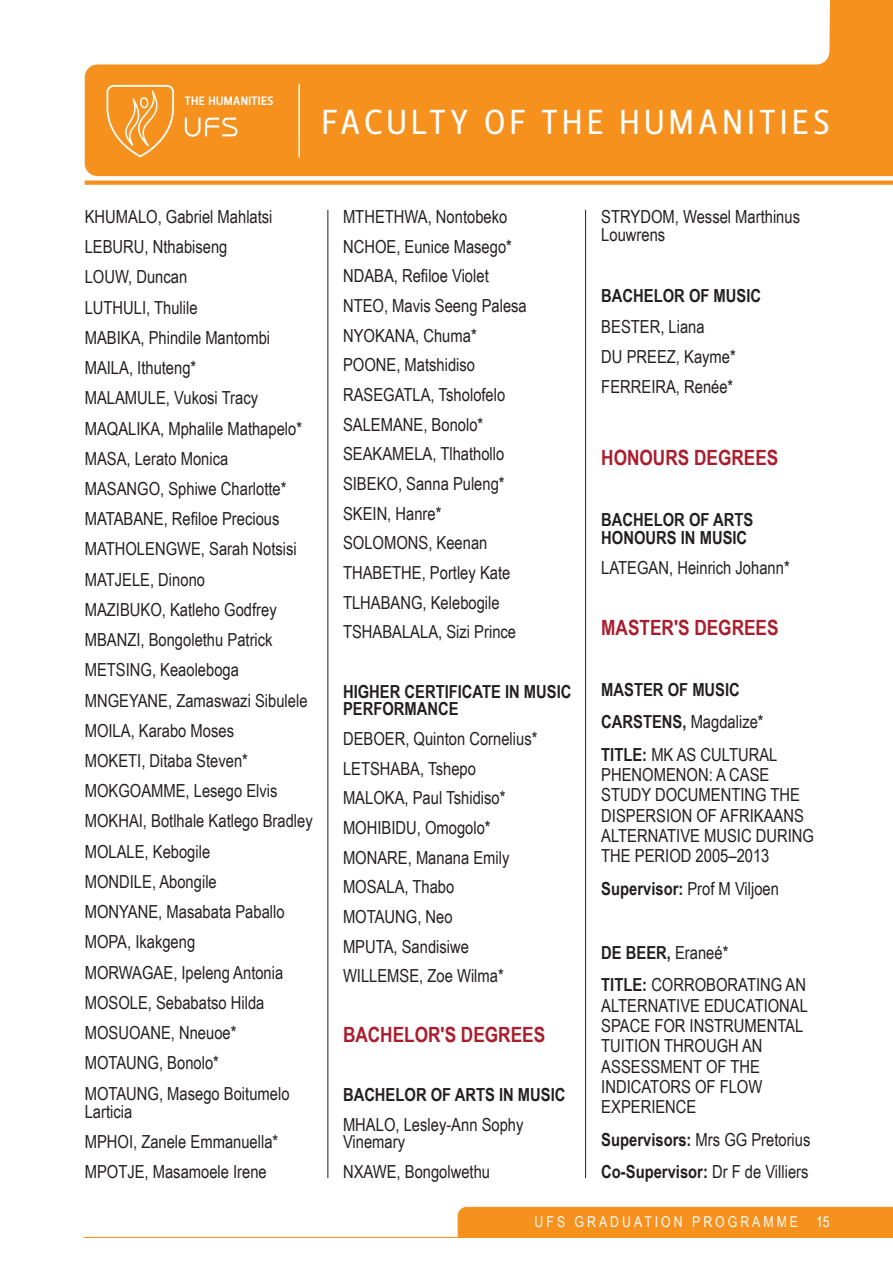
<style>
.page{position:relative;width:893px;height:1263px;background:#fff}
.page>*{position:absolute;margin:0;border:0;box-sizing:border-box;transform-origin:0 0}
.t1{font:34.5px "Leitura Sans Grot 2";letter-spacing:.115em;color:#fff}
.t2{font:700 21px "Arial Narrow";color:#aa1d2d}
.t3{font:18px/20.2px "Arial Narrow";color:#231f20}
.t4{font:700 18px/17.7px "Arial Narrow";color:#231f20}
.t5{font:15px "Arial Narrow";letter-spacing:.2em;color:#fff}
.t6{font:12.15px "Leitura Sans Grot 3";letter-spacing:.03em;color:#fff}
.s1{font-weight:700}
.s2{font-weight:400}
</style>
<div class="page">
<hr style="left:84px;top:1237px;width:374px;height:1px;background:#f6911e">
<div style="left:457px;top:1206px;width:436px;height:32px;background:#f6911e"></div>
<hr style="left:585px;top:210px;width:1px;height:968px;background:#231f20">
<hr style="left:327px;top:210px;width:1px;height:968px;background:#231f20">
<svg style="left:85px;top:0;width:808px;height:176px;fill:#f6911e"></svg>
<hr style="left:298px;top:84px;width:2px;height:73px;background:#fff">
<svg style="left:107px;top:85px;width:67px;height:72px;background:#f7a241"></svg>
<svg style="left:185px;top:118px;width:52px;height:19px"></svg>
<div style="left:85px;top:180px;width:808px;height:5px;background:#f6911e"></div>
<p class="t6" style="left:185px;top:93px;width:90px">THE HUMANITIES</p>
<p class="t1" style="left:321px;top:98px;width:510px">FACULTY OF THE HUMANITIES</p>
<p class="t3" style="left:85px;top:206px;width:189px">KHUMALO, Gabriel Mahlatsi</p>
<p class="t3" style="left:85px;top:236px;width:144px">LEBURU, Nthabiseng</p>
<p class="t3" style="left:85px;top:266px;width:104px">LOUW, Duncan</p>
<p class="t3" style="left:85px;top:297px;width:114px">LUTHULI, Thulile</p>
<p class="t3" style="left:85px;top:327px;width:187px">MABIKA, Phindile Mantombi</p>
<p class="t3" style="left:85px;top:357px;width:113px">MAILA, Ithuteng*</p>
<p class="t3" style="left:85px;top:387px;width:175px">MALAMULE, Vukosi Tracy</p>
<p class="t3" style="left:85px;top:417px;width:219px">MAQALIKA, Mphalile Mathapelo*</p>
<p class="t3" style="left:85px;top:448px;width:145px">MASA, Lerato Monica</p>
<p class="t3" style="left:85px;top:478px;width:203px">MASANGO, Sphiwe Charlotte*</p>
<p class="t3" style="left:85px;top:508px;width:196px">MATABANE, Refi loe Precious</p>
<p class="t3" style="left:85px;top:538px;width:214px">MATHOLENGWE, Sarah Notsisi</p>
<p class="t3" style="left:85px;top:568px;width:122px">MATJELE, Dinono</p>
<p class="t3" style="left:85px;top:599px;width:193px">MAZIBUKO, Katleho Godfrey</p>
<p class="t3" style="left:85px;top:629px;width:189px">MBANZI, Bongolethu Patrick</p>
<p class="t3" style="left:85px;top:659px;width:156px">METSING, Keaoleboga</p>
<p class="t3" style="left:85px;top:689px;width:224px">MNGEYANE, Zamaswazi Sibulele</p>
<p class="t3" style="left:85px;top:720px;width:151px">MOILA, Karabo Moses</p>
<p class="t3" style="left:85px;top:750px;width:165px">MOKETI, Ditaba Steven*</p>
<p class="t3" style="left:85px;top:780px;width:194px">MOKGOAMME, Lesego Elvis</p>
<p class="t3" style="left:85px;top:810px;width:230px">MOKHAI, Botlhale Katlego Bradley</p>
<p class="t3" style="left:85px;top:840px;width:127px">MOLALE, Kebogile</p>
<p class="t3" style="left:85px;top:871px;width:134px">MONDILE, Abongile</p>
<p class="t3" style="left:85px;top:901px;width:201px">MONYANE, Masabata Paballo</p>
<p class="t3" style="left:85px;top:931px;width:112px">MOPA, Ikakgeng</p>
<p class="t3" style="left:85px;top:961px;width:200px">MORWAGAE, Ipeleng Antonia</p>
<p class="t3" style="left:85px;top:992px;width:181px">MOSOLE, Sebabatso Hilda</p>
<p class="t3" style="left:85px;top:1022px;width:153px">MOSUOANE, Nneuoe*</p>
<p class="t3" style="left:85px;top:1052px;width:136px">MOTAUNG, Bonolo*</p>
<p class="t3" style="left:85px;top:1083px;width:206px;line-height:18.1px">MOTAUNG, Masego Boitumelo<br>Larticia</p>
<p class="t3" style="left:85px;top:1131px;width:195px">MPHOI, Zanele Emmanuella*</p>
<p class="t3" style="left:85px;top:1161px;width:184px">MPOTJE, Masamoele Irene</p>
<p class="t3" style="left:343px;top:206px;width:166px">MTHETHWA, Nontobeko</p>
<p class="t3" style="left:343px;top:236px;width:170px">NCHOE, Eunice Masego*</p>
<p class="t3" style="left:343px;top:265px;width:147px">NDABA, Refi loe Violet</p>
<p class="t3" style="left:343px;top:295px;width:185px">NTEO, Mavis Seeng Palesa</p>
<p class="t3" style="left:343px;top:325px;width:135px">NYOKANA, Chuma*</p>
<p class="t3" style="left:343px;top:354px;width:134px">POONE, Matshidiso</p>
<p class="t3" style="left:343px;top:384px;width:164px">RASEGATLA, Tsholofelo</p>
<p class="t3" style="left:343px;top:414px;width:142px">SALEMANE, Bonolo*</p>
<p class="t3" style="left:343px;top:443px;width:163px">SEAKAMELA, Tlhathollo</p>
<p class="t3" style="left:343px;top:473px;width:163px">SIBEKO, Sanna Puleng*</p>
<p class="t3" style="left:343px;top:503px;width:100px">SKEIN, Hanre*</p>
<p class="t3" style="left:343px;top:532px;width:146px">SOLOMONS, Keenan</p>
<p class="t3" style="left:343px;top:562px;width:169px">THABETHE, Portley Kate</p>
<p class="t3" style="left:343px;top:592px;width:158px">TLHABANG, Kelebogile</p>
<p class="t3" style="left:343px;top:621px;width:175px">TSHABALALA, Sizi Prince</p>
<p class="t4" style="left:343px;top:682px;width:230px">HIGHER CERTIFICATE IN MUSIC<br>PERFORMANCE</p>
<p class="t3" style="left:343px;top:728px;width:196px">DEBOER, Quinton Cornelius*</p>
<p class="t3" style="left:343px;top:757px;width:135px">LETSHABA, Tshepo</p>
<p class="t3" style="left:343px;top:787px;width:164px">MALOKA, Paul Tshidiso*</p>
<p class="t3" style="left:343px;top:817px;width:149px">MOHIBIDU, Omogolo*</p>
<p class="t3" style="left:343px;top:846px;width:168px">MONARE, Manana Emily</p>
<p class="t3" style="left:343px;top:876px;width:113px">MOSALA, Thabo</p>
<p class="t3" style="left:343px;top:906px;width:111px">MOTAUNG, Neo</p>
<p class="t3" style="left:343px;top:935px;width:128px">MPUTA, Sandisiwe</p>
<p class="t3" style="left:343px;top:965px;width:162px">WILLEMSE, Zoe Wilma*</p>
<p class="t2" style="left:343px;top:1018px;width:204px">BACHELOR'S DEGREES</p>
<p class="t4" style="left:343px;top:1085px;width:224px">BACHELOR OF ARTS IN MUSIC</p>
<p class="t3" style="left:343px;top:1115px;width:182px;line-height:17.7px">MHALO, Lesley-Ann Sophy<br>Vinemary</p>
<p class="t3" style="left:343px;top:1161px;width:149px">NXAWE, Bongolwethu</p>
<p class="t3" style="left:601px;top:207px;width:200px;line-height:18.3px">STRYDOM, Wessel Marthinus<br>Louwrens</p>
<p class="t4" style="left:601px;top:286px;width:161px">BACHELOR OF MUSIC</p>
<p class="t3" style="left:601px;top:315px;width:105px">BESTER, Liana</p>
<p class="t3" style="left:601px;top:346px;width:136px">DU PREEZ, Kayme*</p>
<p class="t3" style="left:601px;top:376px;width:134px">FERREIRA, Renée*</p>
<p class="t2" style="left:601px;top:442px;width:179px">HONOURS DEGREES</p>
<p class="t4" style="left:601px;top:509px;width:153px;line-height:18.3px">BACHELOR OF ARTS<br>HONOURS IN MUSIC</p>
<p class="t3" style="left:601px;top:557px;width:190px">LATEGAN, Heinrich Johann*</p>
<p class="t2" style="left:601px;top:612px;width:179px">MASTER'S DEGREES</p>
<p class="t4" style="left:601px;top:680px;width:140px">MASTER OF MUSIC</p>
<p class="t3" style="left:601px;top:711px;width:164px"><span class="s1">CARSTENS,</span> Magdalize*</p>
<p class="t3" style="left:601px;top:743px;width:214px"><span class="s1">TITLE:</span> MK AS CULTURAL<br>PHENOMENON: A CASE<br>STUDY DOCUMENTING THE<br>DISPERSION OF AFRIKAANS<br>ALTERNATIVE MUSIC DURING<br>THE PERIOD 2005–2013</p>
<p class="t3" style="left:601px;top:877px;width:179px"><span class="s1">Supervisor:</span> Prof M Viljoen</p>
<p class="t4" style="left:601px;top:943px;width:129px">DE BEER, <span class="s2">Eraneé*</span></p>
<p class="t3" style="left:601px;top:974px;width:208px"><span class="s1">TITLE:</span> CORROBORATING AN<br>ALTERNATIVE EDUCATIONAL<br>SPACE FOR INSTRUMENTAL<br>TUITION THROUGH AN<br>ASSESSMENT OF THE<br>INDICATORS OF FLOW<br>EXPERIENCE</p>
<p class="t3" style="left:601px;top:1128px;width:211px"><span class="s1">Supervisors:</span> Mrs GG Pretorius</p>
<p class="t4" style="left:601px;top:1162px;width:209px">Co-Supervisor: <span class="s2">Dr F de Villiers</span></p>
<p class="t5" style="left:535px;top:1211px;width:265px">UFS GRADUATION PROGRAMME</p>
<p class="t5" style="left:816px;top:1211px;width:15px">15</p>
</div>
